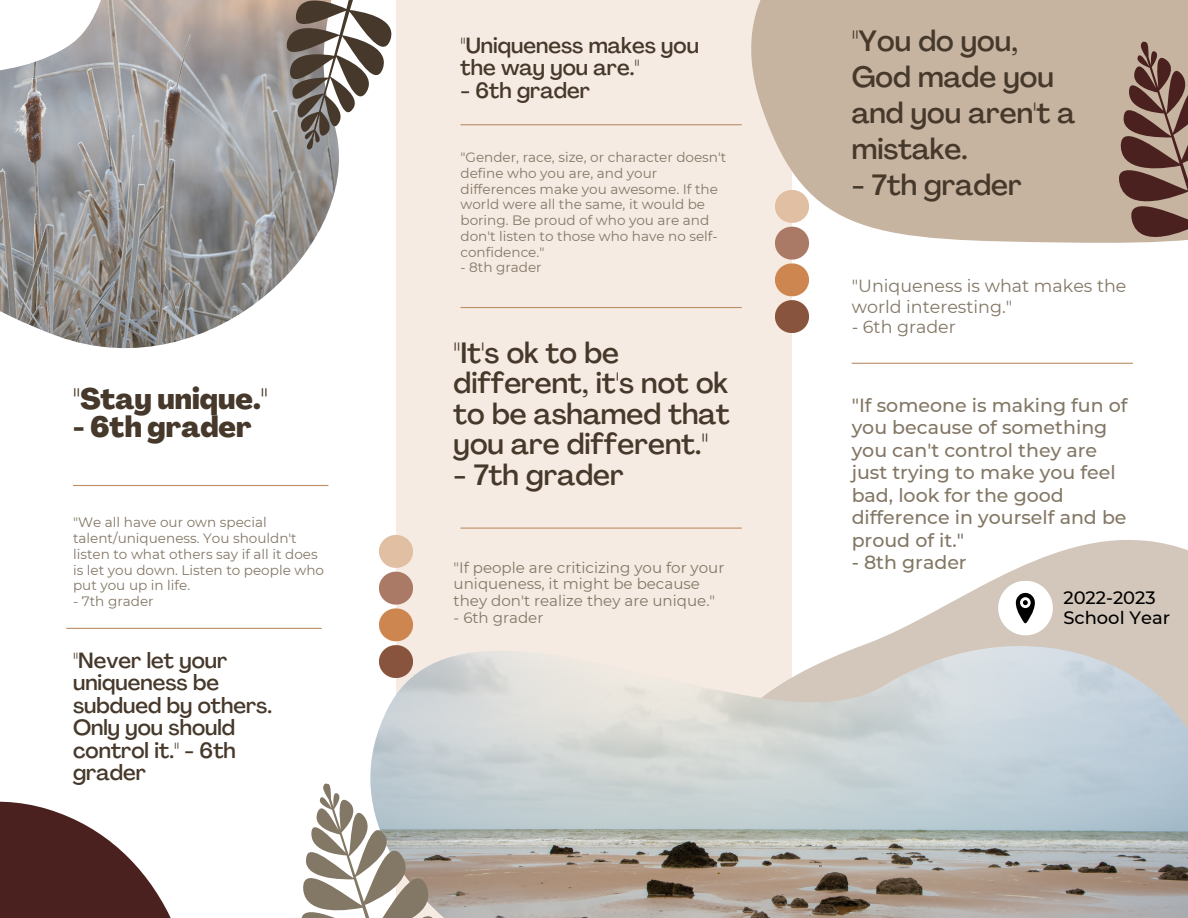
<style>
.page{position:relative;width:1188px;height:918px;background:#fff}
.page>*{position:absolute;margin:0;border:0;box-sizing:border-box;transform-origin:0 0}
.t1{font:500 28.95px/36px "Agrandir";color:#46392b}
.t2{font:800 28.95px "Agrandir";color:#46392b}
.t3{font:500 21.75px/22.5px "Agrandir";color:#46392b}
.t4{font:500 19.05px/22.5px "Montserrat";color:#837765}
.t5{font:500 17.85px/20.2px "Montserrat";color:#000}
.t6{font:17.55px/20.2px "Montserrat";color:#837765}
.t7{font:15px/16.8px "Montserrat";color:#837765}
.t8{font:13.65px/15.8px "Montserrat";color:#837765}
</style>
<div class="page">
<div style="left:396px;top:0;width:396px;height:918px;background:#f6ebe2"></div>
<svg style="left:622px;top:527px;width:566px;height:119px"></svg>
<svg style="left:0;top:801px;width:171px;height:117px;fill:#4a211e"></svg>
<img style="left:370px;top:646px;width:818px;height:272px">
<svg style="left:672px;top:0;width:516px;height:364px"></svg>
<hr style="left:852px;top:363px;width:281px;height:1px;background:#ba8f67">
<hr style="left:461px;top:307px;width:281px;height:1px;background:#ba8f67">
<hr style="left:73px;top:485px;width:255px;height:1px;background:#ba8f67">
<hr style="left:461px;top:124px;width:281px;height:1px;background:#ba8f67">
<img style="left:0;top:0;width:339px;height:348px">
<svg style="left:301px;top:782px;width:211px;height:136px"></svg>
<svg style="left:1046px;top:40px;width:142px;height:288px"></svg>
<svg style="left:227px;top:0;width:165px;height:151px"></svg>
<hr style="left:66px;top:628px;width:256px;height:1px;background:#ba8f67">
<hr style="left:461px;top:528px;width:281px;height:1px;background:#ba8f67">
<img style="left:380px;top:535px;width:32px;height:142px">
<img style="left:776px;top:191px;width:32px;height:141px">
<div style="left:998px;top:581px;width:55px;height:54px;background:#fff;border-radius:50%"></div>
<svg style="left:1016px;top:593px;width:19px;height:30px"></svg>
<h1 class="t2" style="left:73px;top:387px;width:196px">"Stay unique."</h1>
<h1 class="t2" style="left:73px;top:415px;width:180px">- 6th grader</h1>
<p class="t8" style="left:73px;top:515px;width:253px">"We all have our own special talent/uniqueness. You shouldn't listen to what others say if all it does is let you down. Listen to people who put you up in life.</p>
<p class="t8" style="left:73px;top:593px;width:82px">- 7th grader</p>
<h2 class="t3" style="left:73px;top:651px;width:201px">"Never let your uniqueness be subdued by others.<br>Only you should control it." - 6th grader</h2>
<h2 class="t3" style="left:461px;top:36px;width:240px">"Uniqueness makes you the way you are."</h2>
<h2 class="t3" style="left:461px;top:81px;width:131px">- 6th grader</h2>
<p class="t8" style="left:461px;top:149px;width:267px">"Gender, race, size, or character doesn't define who you are, and your differences make you awesome. If the world were all the same, it would be boring. Be proud of who you are and don't listen to those who have no self&shy;confidence."</p>
<p class="t8" style="left:461px;top:260px;width:83px">- 8th grader</p>
<h1 class="t1" style="left:454px;top:341px;width:278px;line-height:30.3px">"It's ok to be different, it's not ok to be ashamed that you are different."</h1>
<h1 class="t1" style="left:454px;top:459px;width:172px">- 7th grader</h1>
<p class="t7" style="left:454px;top:559px;width:272px">"If people are criticizing you for your uniqueness, it might be because they don't realize they are unique."</p>
<p class="t7" style="left:454px;top:609px;width:91px">- 6th grader</p>
<h1 class="t1" style="left:852px;top:26px;width:225px">"You do you,<br>God made you and you aren't a mistake.</h1>
<h1 class="t1" style="left:852px;top:170px;width:172px">- 7th grader</h1>
<p class="t6" style="left:852px;top:276px;width:276px">"Uniqueness is what makes the world interesting."</p>
<p class="t6" style="left:852px;top:316px;width:106px">- 6th grader</p>
<h3 class="t4" style="left:852px;top:394px;width:277px">"If someone is making fun of you because of something you can't control they are just trying to make you feel bad, look for the good difference in yourself and be proud of it."</h3>
<h3 class="t4" style="left:852px;top:551px;width:117px">- 8th grader</h3>
<h3 class="t5" style="left:1063px;top:587px;width:108px">2022-2023<br>School Year</h3>
</div>
